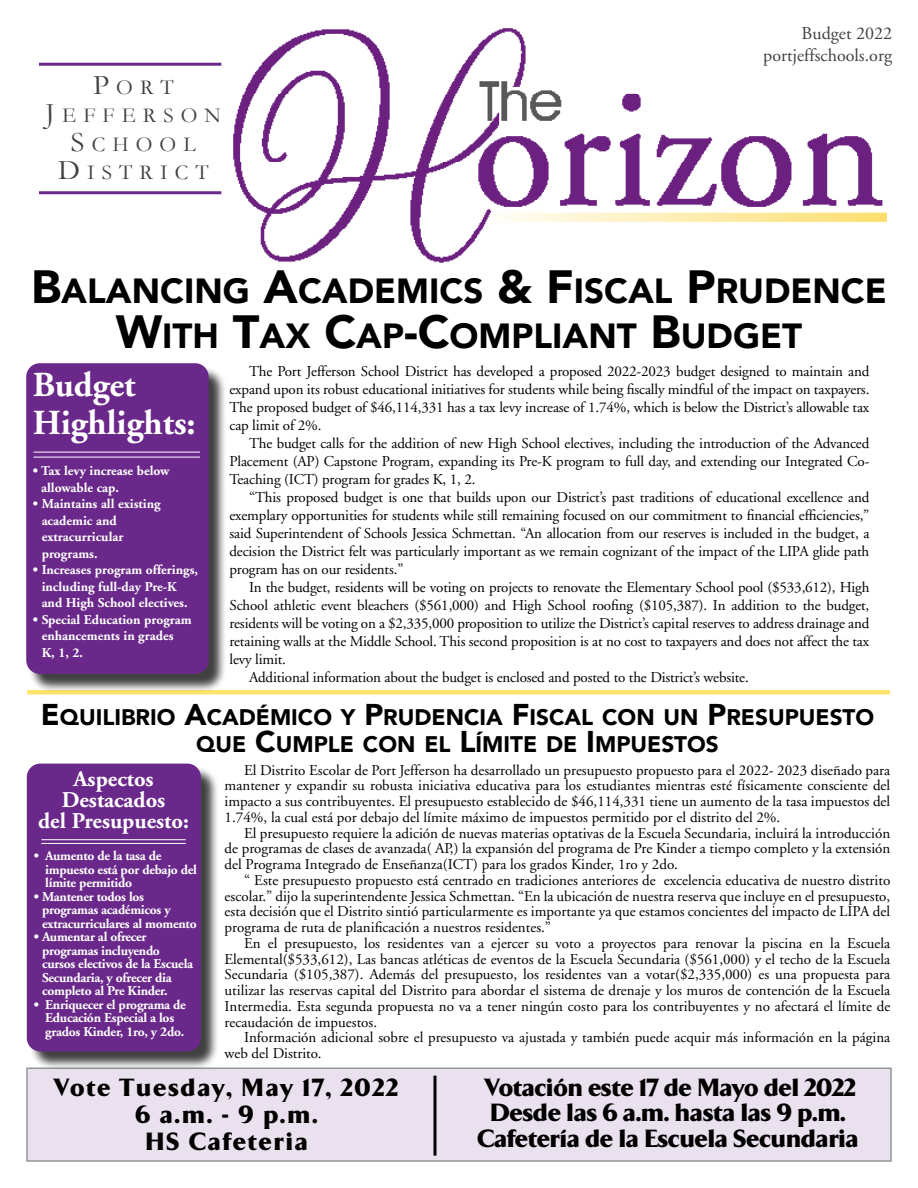
<style>
.page{position:relative;width:918px;height:1188px;background:#fff}
.page>*{position:absolute;margin:0;border:0;box-sizing:border-box;transform-origin:0 0}
.t1{font:700 35.1px/38.7px "Adobe Garamond";color:#fff}
.t2{font:900 34.8px/45px "Avenir";color:#000;text-align:center}
.t3{font:900 25.5px/25.5px "Arrow";letter-spacing:-.02em;color:#000;text-align:center}
.t4{font:900 25.5px/27px "Arrow";letter-spacing:.06em;color:#000;text-align:center}
.t5{font:900 22.5px/27px "Avenir";color:#000;text-align:center}
.t6{font:700 22.5px/21px "Adobe Garamond";color:#fff;text-align:center}
.t7{font:21.3px/28.5px "Garamond";letter-spacing:.335em;color:#414042;text-align:center}
.t8{font:18px/21.6px "Adobe Garamond";color:#414042;text-align:right}
.t9{font:15px/15.8px "Adobe Garamond";letter-spacing:-.01em;color:#000;text-align:justify}
.t10{font:700 13.5px/13.5px "Adobe Garamond";letter-spacing:-.02em;color:#fff}
.t11{font:700 13.5px/16.5px "Adobe Garamond";color:#fff}
.s1{font-size:28.5px}
.s2{font-size:46.5px}
.s3{font-size:30px}
</style>
<div class="page">
<img style="left:233px;top:28px;width:653px;height:235px">
<div style="left:26px;top:1068px;width:866px;height:94px;background:#eae1ef;border:2px solid #939598"></div>
<div style="left:27px;top:690px;width:863px;height:5px;background:#ffe46d"></div>
<div style="left:28px;top:366px;width:199px;height:327px;background:#000;opacity:.75"></div>
<div style="left:26px;top:363px;width:183px;height:311px;background:#6a288a;border-radius:14px"></div>
<div style="left:29px;top:766px;width:191px;height:304px;background:#000;opacity:.75"></div>
<div style="left:27px;top:764px;width:174px;height:287px;background:#6a288a;border-radius:14px"></div>
<hr style="left:434px;top:1076px;width:2px;height:80px;background:#000">
<hr style="left:34px;top:452px;width:166px;height:1px;background:#fff">
<hr style="left:34px;top:457px;width:166px;height:1px;background:#fff">
<hr style="left:41px;top:839px;width:145px;height:1px;background:#fff">
<hr style="left:41px;top:843px;width:145px;height:1px;background:#fff">
<hr style="left:39px;top:63px;width:182px;height:3px;background:#6a288a">
<hr style="left:39px;top:191px;width:182px;height:3px;background:#6a288a">
<h3 class="t7" style="left:46px;top:72px;width:177px"><span class="s1">P</span>ORT<br><span class="s1">J</span>EFFERSON<br><span class="s1">S</span>CHOOL<br><span class="s1">D</span>ISTRICT</h3>
<p class="t8" style="left:763px;top:23px;width:130px">Budget 2022 portjeffschools.org</p>
<h2 class="t2" style="left:31px;top:268px;width:857px"><span class="s2">B</span>ALANCING <span class="s2">A</span>CADEMICS <span class="s2">&amp; F</span>ISCAL <span class="s2">P</span>RUDENCE<br><span class="s2">W</span>ITH <span class="s2">T</span>AX <span class="s2">C</span>AP<span class="s2">-C</span>OMPLIANT <span class="s2">B</span>UDGET</h2>
<h1 class="t1" style="left:33px;top:366px;width:164px">Budget<br>Highlights:</h1>
<p class="t11" style="left:41px;top:463px;width:130px;text-indent:-8px">• Tax levy increase below allowable cap.</p>
<p class="t11" style="left:42px;top:496px;width:120px;text-indent:-9px">• Maintains all existing academic and extracurricular programs.</p>
<p class="t11" style="left:42px;top:562px;width:158px;text-indent:-9px">• Increases program offerings, including full-day Pre-K and High School electives.</p>
<p class="t11" style="left:42px;top:611px;width:152px;text-indent:-9px">• Special Education program enhancements in grades<br>K, 1, 2.</p>
<p class="t9" style="left:230px;top:362px;width:641px;line-height:18px;text-indent:20px">The Port Jefferson School District has developed a proposed 2022-2023 budget designed to maintain and expand upon its robust educational initiatives for students while being fiscally mindful of the impact on taxpayers.<br>The proposed budget of $46,114,331 has a tax levy increase of 1.74%, which is below the District’s allowable tax cap limit of 2%.</p>
<p class="t9" style="left:230px;top:434px;width:641px;line-height:18px;text-indent:20px">The budget calls for the addition of new High School electives, including the introduction of the Advanced Placement (AP) Capstone Program, expanding its Pre-K program to full day, and extending our Integrated Co-Teaching (ICT) program for grades K, 1, 2.</p>
<p class="t9" style="left:230px;top:488px;width:641px;line-height:18px;text-indent:20px">“This proposed budget is one that builds upon our District’s past traditions of educational excellence and exemplary opportunities for students while still remaining focused on our commitment to financial efficiencies,” said Superintendent of Schools Jessica Schmettan. “An allocation from our reserves is included in the budget, a decision the District felt was particularly important as we remain cognizant of the impact of the LIPA glide path program has on our residents.”</p>
<p class="t9" style="left:249px;top:579px;width:622px">In the budget, residents will be voting on projects to renovate the Elementary School pool ($533,612), High</p>
<p class="t9" style="left:230px;top:597px;width:641px">School athletic event bleachers ($561,000) and High School roofing ($105,387). In addition to the budget,</p>
<p class="t9" style="left:230px;top:615px;width:641px">residents will be voting on a $2,335,000 proposition to utilize the District’s capital reserves to address drainage and</p>
<p class="t9" style="left:230px;top:633px;width:641px">retaining walls at the Middle School. This second proposition is at no cost to taxpayers and does not affect the tax</p>
<p class="t9" style="left:230px;top:651px;width:58px">levy limit.</p>
<p class="t9" style="left:249px;top:669px;width:501px">Additional information about the budget is enclosed and posted to the District’s website.</p>
<h3 class="t5" style="left:41px;top:703px;width:835px"><span class="s3">E</span>QUILIBRIO <span class="s3">A</span>CADÉMICO Y <span class="s3">P</span>RUDENCIA <span class="s3">F</span>ISCAL CON UN <span class="s3">P</span>RESUPUESTO<br>QUE <span class="s3">C</span>UMPLE CON EL <span class="s3">L</span>ÍMITE DE <span class="s3">I</span> MPUESTOS</h3>
<h3 class="t6" style="left:38px;top:769px;width:152px">Aspectos<br>Destacados<br>del Presupuesto:</h3>
<p class="t10" style="left:45px;top:849px;width:153px;text-indent:-12px">• Aumento de la tasa de impuesto está por debajo del límite permitido</p>
<p class="t10" style="left:42px;top:890px;width:156px;text-indent:-8px">• Mantener todos los programas académicos y extracurriculares al momento</p>
<p class="t10" style="left:42px;top:930px;width:153px;text-indent:-8px">• Aumentar al ofrecer programas incluyendo cursos electivos de la Escuela<br>Secundaria, y ofrecer dia completo al Pre Kinder.</p>
<p class="t10" style="left:45px;top:998px;width:142px;text-indent:-12px">• Enriquecer el programa de<br>Educación Especial a los grados Kinder, 1ro, y 2do.</p>
<p class="t9" style="left:225px;top:762px;width:667px;text-indent:20px">El Distrito Escolar de Port Jefferson ha desarrollado un presupuesto propuesto para el 2022- 2023 diseñado para mantener y expandir su robusta iniciativa educativa para los estudiantes mientras esté físicamente consciente del impacto a sus contribuyentes. El presupuesto establecido de $46,114,331 tiene un aumento de la tasa impuestos del 1.74%, la cual está por debajo del límite máximo de impuestos permitido por el distrito del 2%.</p>
<p class="t9" style="left:225px;top:825px;width:667px;text-indent:20px">El presupuesto requiere la adición de nuevas materias optativas de la Escuela Secundaria, incluirá la introducción de programas de clases de avanzada( AP,) la expansión del programa de Pre Kinder a tiempo completo y la extensión del Programa Integrado de Enseñanza(ICT) para los grados Kinder, 1ro y 2do.</p>
<p class="t9" style="left:225px;top:873px;width:667px;text-indent:20px">“ Este presupuesto propuesto está centrado en tradiciones anteriores de excelencia educativa de nuestro distrito escolar.” dijo la superintendente Jessica Schmettan. “En la ubicación de nuestra reserva que incluye en el presupuesto, esta decisión que el Distrito sintió particularmente es importante ya que estamos concientes del impacto de LIPA del programa de ruta de planificación a nuestros residentes.”</p>
<p class="t9" style="left:225px;top:936px;width:667px;text-indent:20px">En el presupuesto, los residentes van a ejercer su voto a proyectos para renovar la piscina en la Escuela Elemental($533,612), Las bancas atléticas de eventos de la Escuela Secundaria ($561,000) y el techo de la Escuela Secundaria ($105,387). Además del presupuesto, los residentes van a votar($2,335,000) es una propuesta para utilizar las reservas capital del Distrito para abordar el sistema de drenaje y los muros de contención de la Escuela Intermedia. Esta segunda propuesta no va a tener ningún costo para los contribuyentes y no afectará el límite de recaudación de impuestos.</p>
<p class="t9" style="left:225px;top:1030px;width:667px;text-indent:20px">Información adicional sobre el presupuesto va ajustada y también puede acquir más información en la página web del Distrito.</p>
<h3 class="t4" style="left:55px;top:1074px;width:345px">Vote Tuesday, May 17, 2022<br>6 a.m. - 9 p.m.<br>HS Cafeteria</h3>
<h3 class="t3" style="left:478px;top:1075px;width:383px">Votación este 17 de Mayo del 2022<br>Desde las 6 a.m. hasta las 9 p.m.<br>Cafetería de la Escuela Secundaria</h3>
</div>
